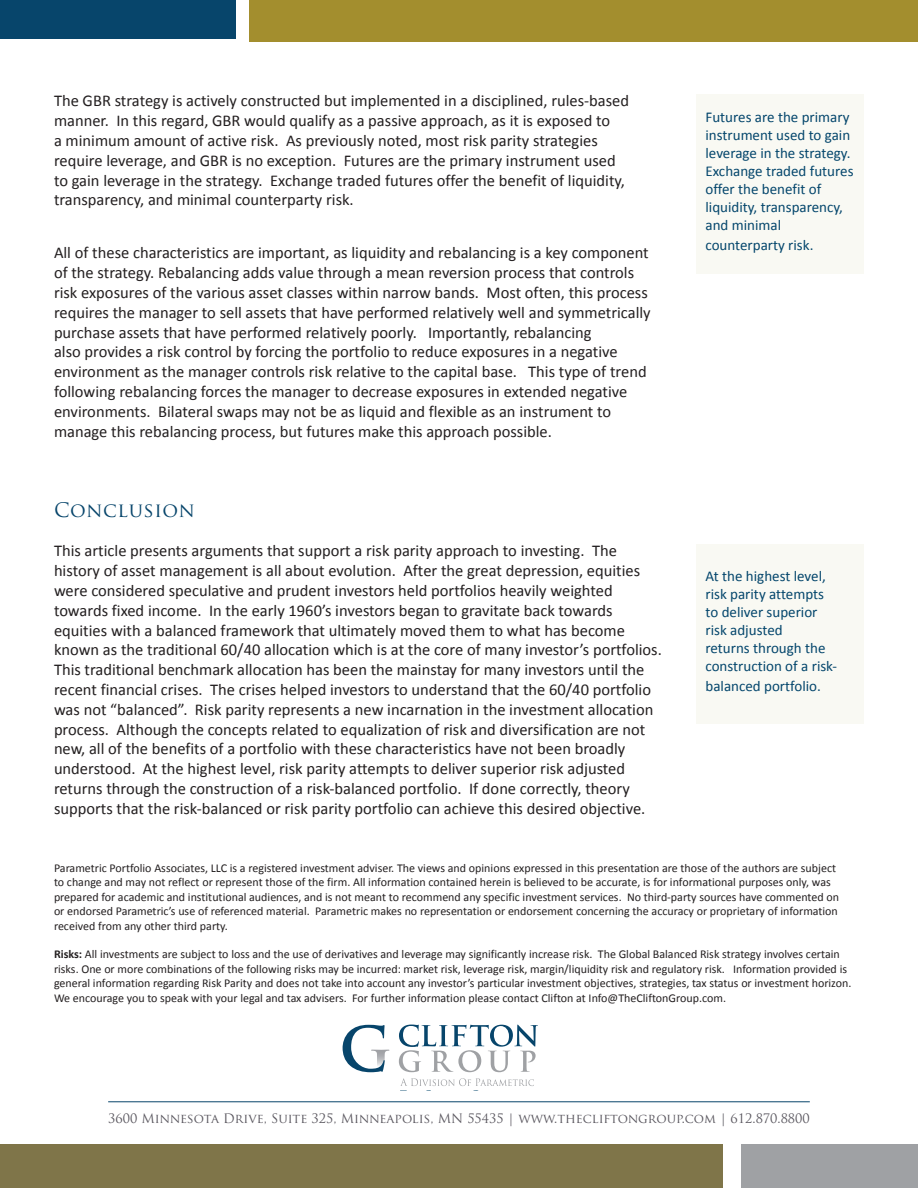
<style>
.page{position:relative;width:918px;height:1188px;background:#fff}
.page>*{position:absolute;margin:0;border:0;box-sizing:border-box;transform-origin:0 0}
.t1{font:19.5px "Trajan Pro";letter-spacing:.025em;color:#07456b}
.t2{font:16.5px/19.8px "Calibri";color:#231f20}
.t3{font:15px/18px "Calibri";color:#04466c}
.t4{font:12.75px "Trajan Pro";color:#59565e}
.t5{font:12px/14.4px "Calibri";color:#231f20}
.s1{font-weight:700}
</style>
<div class="page">
<svg style="left:343px;top:1025px;width:46px;height:47px"></svg>
<svg style="left:399px;top:1025px;width:139px;height:47px"></svg>
<svg style="left:400px;top:1078px;width:134px;height:8px"></svg>
<hr style="left:108px;top:1102px;width:702px;height:1px;background:#07456b">
<div style="left:0;top:1145px;width:723px;height:43px;background:#7f7549"></div>
<div style="left:742px;top:1145px;width:176px;height:43px;background:#9fa1a4"></div>
<div style="left:249px;top:0;width:669px;height:41px;background:#a38e2e"></div>
<div style="left:0;top:0;width:235px;height:39px;background:#07456b"></div>
<div style="left:697px;top:544px;width:167px;height:179px;background:#f9f9f3"></div>
<div style="left:697px;top:94px;width:167px;height:179px;background:#f9f9f3"></div>
<p class="t2" style="left:54px;top:91px;width:577px">The GBR strategy is actively constructed but implemented in a disciplined, rules-based manner. In this regard, GBR would qualify as a passive approach, as it is exposed to<br>a minimum amount of active risk. As previously noted, most risk parity strategies require leverage, and GBR is no exception. Futures are the primary instrument used to gain leverage in the strategy. Exchange traded futures offer the benefit of liquidity, transparency, and minimal counterparty risk.</p>
<p class="t2" style="left:54px;top:243px;width:598px">All of these characteristics are important, as liquidity and rebalancing is a key component of the strategy. Rebalancing adds value through a mean reversion process that controls risk exposures of the various asset classes within narrow bands. Most often, this process requires the manager to sell assets that have performed relatively well and symmetrically purchase assets that have performed relatively poorly. Importantly, rebalancing<br>also provides a risk control by forcing the portfolio to reduce exposures in a negative environment as the manager controls risk relative to the capital base. This type of trend following rebalancing forces the manager to decrease exposures in extended negative environments. Bilateral swaps may not be as liquid and flexible as an instrument to manage this rebalancing process, but futures make this approach possible.</p>
<p class="t1" style="left:54px;top:497px;width:142px">Conclusion</p>
<p class="t2" style="left:54px;top:541px;width:609px">This article presents arguments that support a risk parity approach to investing. The history of asset management is all about evolution. After the great depression, equities were considered speculative and prudent investors held portfolios heavily weighted towards fixed income. In the early 1960’s investors began to gravitate back towards equities with a balanced framework that ultimately moved them to what has become known as the traditional 60/40 allocation which is at the core of many investor’s portfolios.<br>This traditional benchmark allocation has been the mainstay for many investors until the recent financial crises. The crises helped investors to understand that the 60/40 portfolio was not “balanced”. Risk parity represents a new incarnation in the investment allocation process. Although the concepts related to equalization of risk and diversification are not new, all of the benefits of a portfolio with these characteristics have not been broadly understood. At the highest level, risk parity attempts to deliver superior risk adjusted returns through the construction of a risk-balanced portfolio. If done correctly, theory supports that the risk-balanced or risk parity portfolio can achieve this desired objective.</p>
<p class="t3" style="left:706px;top:109px;width:150px">Futures are the primary instrument used to gain leverage in the strategy.<br>Exchange traded futures offer the benefit of liquidity, transparency, and minimal</p>
<p class="t3" style="left:706px;top:236px;width:109px">counterparty risk.</p>
<p class="t3" style="left:706px;top:567px;width:133px">At the highest level, risk parity attempts to deliver superior risk adjusted<br>returns through the construction of a risk-</p>
<p class="t3" style="left:706px;top:677px;width:117px">balanced portfolio.</p>
<p class="t5" style="left:54px;top:861px;width:787px">Parametric Portfolio Associates, LLC is a registered investment adviser. The views and opinions expressed in this presentation are those of the authors are subject to change and may not reflect or represent those of the firm. All information contained herein is believed to be accurate, is for informational purposes only, was prepared for academic and institutional audiences, and is not meant to recommend any specific investment services. No third-party sources have commented on or endorsed Parametric’s use of referenced material. Parametric makes no representation or endorsement concerning the accuracy or proprietary of information received from any other third party.</p>
<p class="t5" style="left:54px;top:947px;width:799px"><span class="s1">Risks:</span> All investments are subject to loss and the use of derivatives and leverage may significantly increase risk. The Global Balanced Risk strategy involves certain risks. One or more combinations of the following risks may be incurred: market risk, leverage risk, margin/liquidity risk and regulatory risk. Information provided is general information regarding Risk Parity and does not take into account any investor’s particular investment objectives, strategies, tax status or investment horizon.<br>We encourage you to speak with your legal and tax advisers. For further information please contact Clifton at Info@TheCliftonGroup.com.</p>
<p class="t4" style="left:108px;top:1110px;width:703px">3600 Minnesota Drive, Suite 325, Minneapolis, MN 55435 | www.thecliftongroup.com | 612.870.8800</p>
</div>
